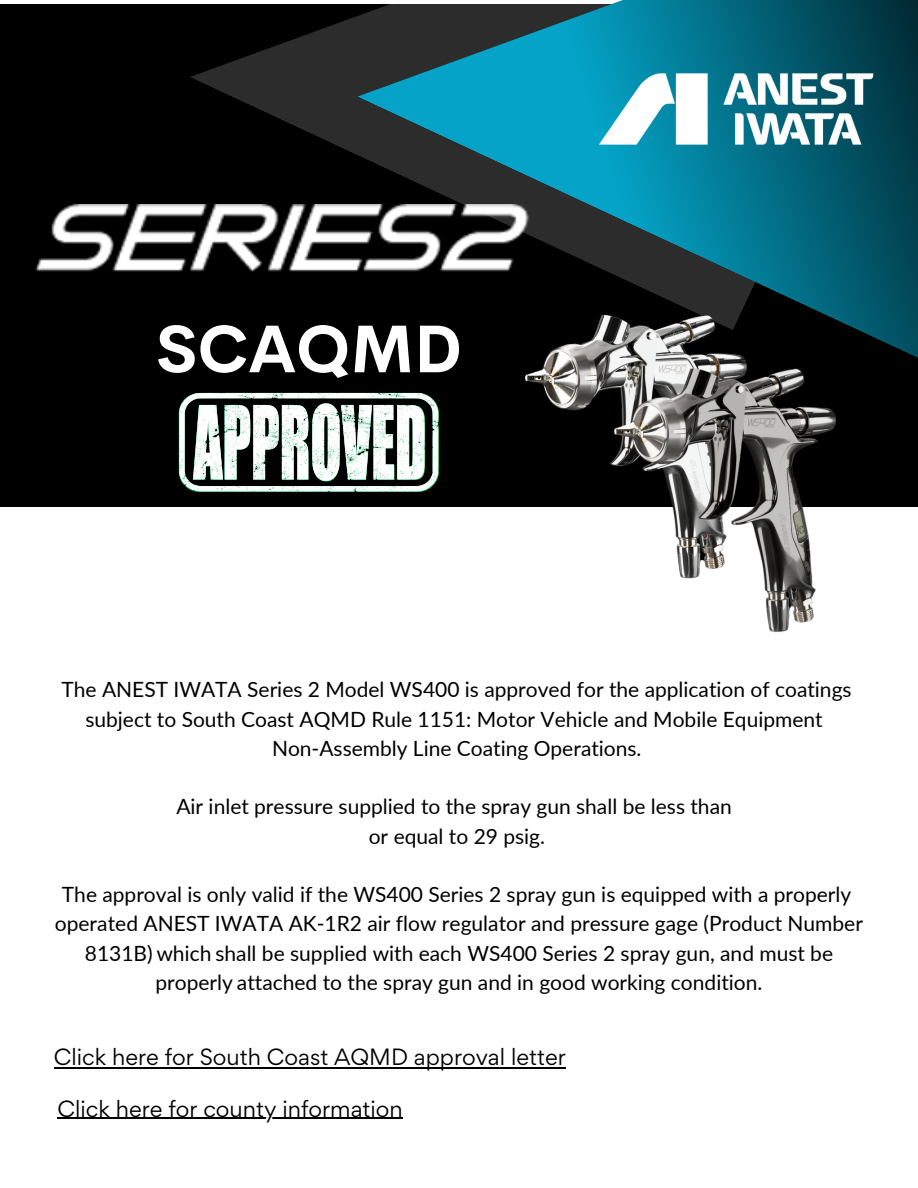
<style>
.page{position:relative;width:918px;height:1188px;background:#fff}
.page>*{position:absolute;margin:0;border:0;box-sizing:border-box;transform-origin:0 0}
.t1{font:700 66px "Cerebri Sans";color:#fff}
.t2{font:21px/29.2px "Lato";color:#000;text-align:center}
.t3{font:21px "Gordita";color:#000}
</style>
<div class="page">
<div style="left:0;top:4px;width:918px;height:502px;background:#000"></div>
<svg style="left:190px;top:16px;width:167px;height:189px"></svg>
<svg style="left:357px;top:0;width:561px;height:358px;background:#0f6073"></svg>
<img style="left:588px;top:62px;width:296px;height:93px">
<img style="left:208px;top:280px;width:676px;height:353px">
<img style="left:35px;top:205px;width:505px;height:75px">
<img style="left:178px;top:389px;width:263px;height:106px">
<svg style="left:179px;top:393px;width:259px;height:98px"></svg>
<hr style="left:58px;top:1118px;width:345px;height:1px;background:#000">
<hr style="left:54px;top:1068px;width:512px;height:1px;background:#000">
<h1 class="t1" style="left:156px;top:306px;width:308px">SCAQMD</h1>
<p class="t2" style="left:62px;top:675px;width:792px">The ANEST IWATA Series 2 Model WS400 is approved for the application of coatings subject to South Coast AQMD Rule 1151: Motor Vehicle and Mobile Equipment<br>Non-Assembly Line Coating Operations.</p>
<p class="t2" style="left:176px;top:792px;width:557px">Air inlet pressure supplied to the spray gun shall be less than or equal to 29 psig.</p>
<p class="t2" style="left:55px;top:879px;width:810px">The approval is only valid if the WS400 Series 2 spray gun is equipped with a properly operated ANEST IWATA AK-1R2 air flow regulator and pressure gage (Product Number 8131B) which shall be supplied with each WS400 Series 2 spray gun, and must be properly attached to the spray gun and in good working condition.</p>
<p class="t3" style="left:54px;top:1043px;width:513px">Click here for South Coast AQMD approval letter</p>
<p class="t3" style="left:58px;top:1094px;width:347px">Click here for county information</p>
</div>
